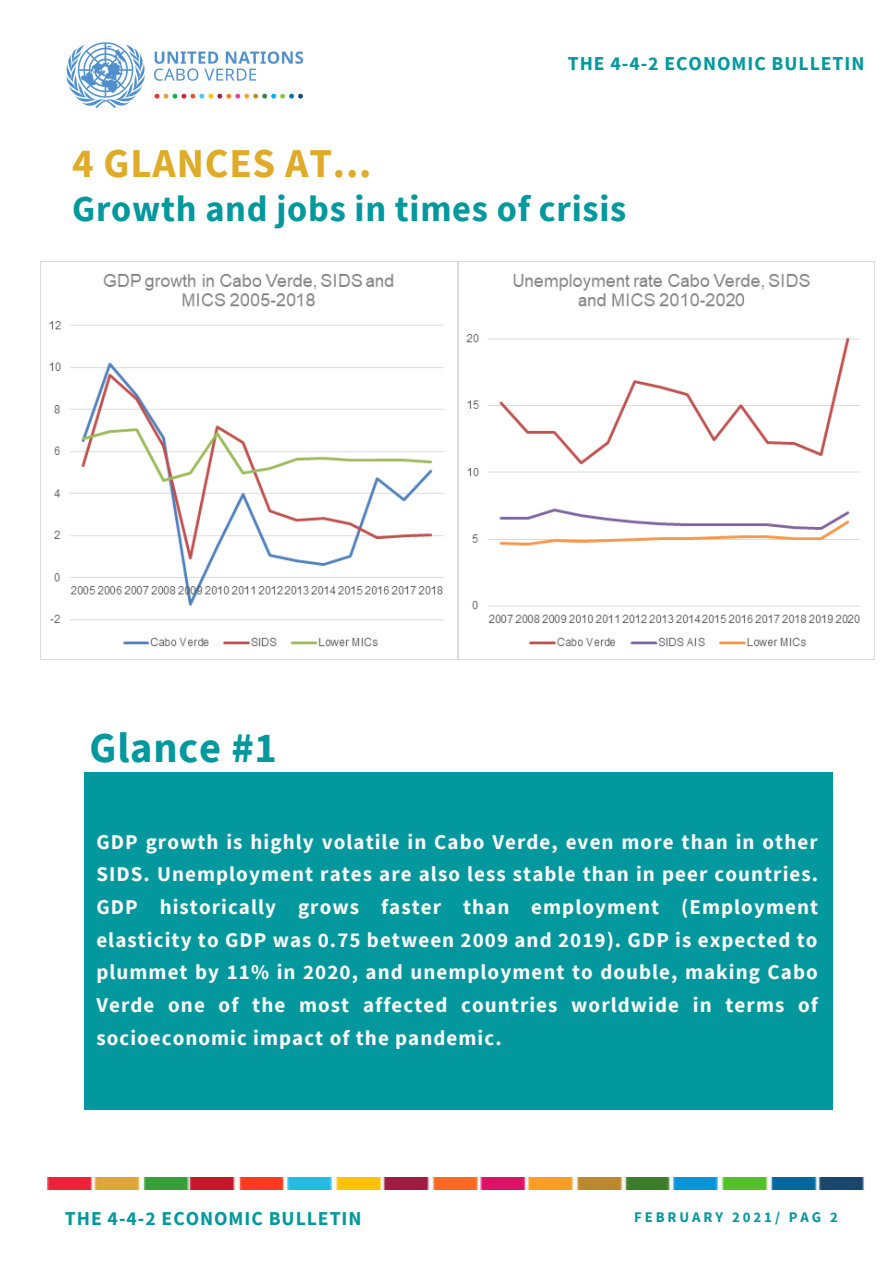
<style>
.page{position:relative;width:894px;height:1264px;background:#fff}
.page>*{position:absolute;margin:0;border:0;box-sizing:border-box;transform-origin:0 0}
.t1{font:700 42.45px "Source Sans Pro";letter-spacing:.02em;color:#03989e}
.t2{font:700 40.95px "Source Sans Pro";letter-spacing:.02em;color:#dfab29}
.t3{font:700 36.45px "Source Sans Pro";letter-spacing:.02em;color:#03989e}
.t4{font:700 21px/32.7px "Source Sans Pro";letter-spacing:.05em;color:#f9f9f7;text-align:justify}
.t5{font:700 19.65px "Source Sans Pro";letter-spacing:.05em;color:#03989e}
.t6{font:700 14.7px "Source Sans Pro";letter-spacing:.2em;color:#03989e}
</style>
<div class="page">
<div style="left:84px;top:773px;width:748px;height:336px;background:#03989e"></div>
<img style="left:47px;top:1177px;width:818px;height:12px">
<img style="left:66px;top:42px;width:238px;height:66px">
<img style="left:41px;top:261px;width:833px;height:399px">
<p class="t2" style="left:72px;top:137px;width:301px">4 GLANCES AT...</p>
<p class="t5" style="left:567px;top:51px;width:298px">THE 4-4-2 ECONOMIC BULLETIN</p>
<p class="t3" style="left:72px;top:185px;width:555px">Growth and jobs in times of crisis</p>
<p class="t1" style="left:89px;top:720px;width:189px">Glance #1</p>
<p class="t4" style="left:96px;top:825px;width:723px">GDP growth is highly volatile in Cabo Verde, even more than in other SIDS. Unemployment rates are also less stable than in peer countries.<br>GDP historically grows faster than employment (Employment elasticity to GDP was 0.75 between 2009 and 2019). GDP is expected to plummet by 11% in 2020, and unemployment to double, making Cabo Verde one of the most affected countries worldwide in terms of socioeconomic impact of the pandemic.</p>
<p class="t5" style="left:65px;top:1205px;width:298px">THE 4-4-2 ECONOMIC BULLETIN</p>
<p class="t6" style="left:633px;top:1207px;width:205px">FEBRUARY 2021/ PAG 2</p>
</div>
